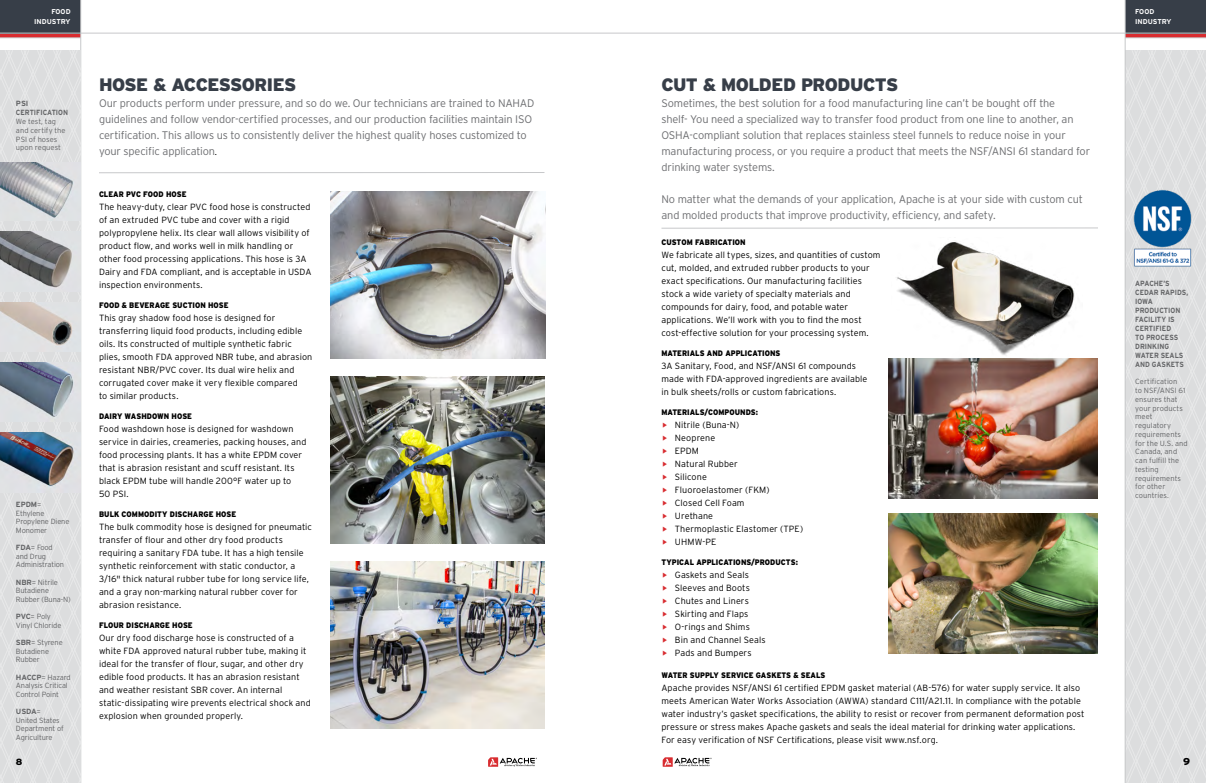
<style>
.page{position:relative;width:1206px;height:783px;background:#fff}
.page>*{position:absolute;margin:0;border:0;box-sizing:border-box;transform-origin:0 0}
.t1{font:900 18px "Interstate";letter-spacing:-.035em;color:#373e48}
.t2{font:300 11px/16px "Interstate";letter-spacing:-.015em;color:#6d6e71}
.t3{font:900 10px "Interstate";color:#000}
.t4{font:300 9px/13px "Interstate";letter-spacing:.01em;color:#000}
.t5{font:900 9px "Interstate";color:#000}
.t6{font:900 8px "Interstate";color:#000;scale:.9 1}
.t7{font:300 7.5px/8.5px "Interstate";letter-spacing:-.015em;color:#636466}
.t8{font:300 7.5px/8.8px "Interstate";letter-spacing:.005em;color:#636466}
.t9{font:700 7.5px/9px "Interstate";color:#636466;scale:.9 1}
.t10{font:700 7.5px/9px "Interstate";color:#636466}
.t11{font:700 7px/9px "Interstate";color:#fff}
.s1{font-weight:700}
.s2{font-size:9px;color:#000}
</style>
<div class="page">
<div style="left:1125px;top:33px;width:81px;height:5px;background:#d82c30"></div>
<svg style="left:1126px;top:50px;width:80px;height:733px;background:#dedfe0"></svg>
<div style="left:1125px;top:0;width:81px;height:33px;background:#373e48"></div>
<hr style="left:1125px;top:0;width:1px;height:783px;background:#c7c8ca">
<hr style="left:603px;top:33px;width:603px;height:1px;background:#c7c8ca">
<hr style="left:1125px;top:38px;width:81px;height:1px;background:#c7c8ca">
<div style="left:0;top:33px;width:81px;height:5px;background:#d82c30"></div>
<div style="left:0;top:0;width:81px;height:33px;background:#373e48"></div>
<hr style="left:80px;top:0;width:1px;height:783px;background:#c7c8ca">
<hr style="left:0;top:33px;width:603px;height:1px;background:#c7c8ca">
<hr style="left:0;top:38px;width:81px;height:1px;background:#c7c8ca">
<svg style="left:0;top:50px;width:81px;height:733px;background:#dedfe0"></svg>
<hr style="left:99px;top:172px;width:445px;height:1px;background:#c7c8ca">
<img style="left:0;top:162px;width:81px;height:59px">
<img style="left:0;top:231px;width:81px;height:60px">
<img style="left:0;top:303px;width:81px;height:48px">
<img style="left:0;top:363px;width:81px;height:59px">
<img style="left:0;top:432px;width:81px;height:60px">
<img style="left:331px;top:561px;width:213px;height:168px">
<img style="left:331px;top:376px;width:214px;height:167px">
<img style="left:331px;top:192px;width:214px;height:166px">
<svg style="left:663px;top:757px;width:49px;height:10px"></svg>
<img style="left:1132px;top:187px;width:61px;height:80px">
<hr style="left:662px;top:228px;width:436px;height:1px;background:#c7c8ca">
<img style="left:888px;top:514px;width:210px;height:140px">
<img style="left:888px;top:358px;width:210px;height:140px">
<img style="left:896px;top:242px;width:179px;height:113px">
<svg style="left:488px;top:757px;width:49px;height:10px"></svg>
<p class="t11" style="left:34px;top:7px;width:38px;text-align:right">FOOD<br>INDUSTRY</p>
<p class="t10" style="left:16px;top:99px;width:54px">PSI<br>CERTIFICATION</p>
<p class="t8" style="left:16px;top:117px;width:51px">We test, tag and certify the<br>PSI of hoses upon request</p>
<p class="t7" style="left:16px;top:500px;width:55px"><span class="s1">EPDM</span>=<br>Ethylene<br>Propylene Diene<br>Monomer</p>
<p class="t7" style="left:16px;top:543px;width:50px"><span class="s1">FDA</span>= Food and Drug<br>Administration</p>
<p class="t7" style="left:16px;top:578px;width:56px"><span class="s1">NBR</span>= Nitrile<br>Butadiene<br>Rubber (Buna-N)</p>
<p class="t7" style="left:16px;top:612px;width:47px"><span class="s1">PVC</span>= Poly<br>Vinyl Chloride</p>
<p class="t7" style="left:16px;top:638px;width:48px"><span class="s1">SBR</span>= Styrene<br>Butadiene<br>Rubber</p>
<p class="t7" style="left:16px;top:673px;width:56px"><span class="s1">HACCP</span>= Hazard<br>Analysis Critical<br>Control Point</p>
<p class="t7" style="left:16px;top:707px;width:49px"><span class="s1">USDA</span>=<br>United States<br>Department of<br>Agriculture</p>
<p class="t5" style="left:16px;top:756px;width:8px">8</p>
<h1 class="t1" style="left:99px;top:74px;width:199px">HOSE &amp; ACCESSORIES</h1>
<p class="t2" style="left:99px;top:95px;width:437px">Our products perform under pressure, and so do we. Our technicians are trained to NAHAD guidelines and follow vendor-certified processes, and our production facilities maintain ISO certification. This allows us to consistently deliver the highest quality hoses customized to your specific application<span class="s2">.</span></p>
<p class="t6" style="left:99px;top:190px;width:99px">CLEAR PVC FOOD HOSE</p>
<p class="t4" style="left:99px;top:201px;width:214px">The heavy-duty, clear PVC food hose is constructed of an extruded PVC tube and cover with a rigid polypropylene helix. Its clear wall allows visibility of product flow, and works well in milk handling or other food processing applications. This hose is 3A Dairy and FDA compliant, and is acceptable in USDA inspection environments.</p>
<p class="t6" style="left:99px;top:301px;width:145px">FOOD &amp; BEVERAGE SUCTION HOSE</p>
<p class="t4" style="left:99px;top:312px;width:215px">This gray shadow food hose is designed for transferring liquid food products, including edible oils. Its constructed of multiple synthetic fabric plies, smooth FDA approved NBR tube, and abrasion resistant NBR/PVC cover. Its dual wire helix and corrugated cover make it very flexible compared<br>to similar products.</p>
<p class="t6" style="left:99px;top:412px;width:105px">DAIRY WASHDOWN HOSE</p>
<p class="t4" style="left:99px;top:423px;width:209px">Food washdown hose is designed for washdown service in dairies, creameries, packing houses, and food processing plants. It has a white EPDM cover that is abrasion resistant and scuff resistant. Its black EPDM tube will handle 200°F water up to<br>50 PSI.</p>
<p class="t6" style="left:99px;top:510px;width:154px">BULK COMMODITY DISCHARGE HOSE</p>
<p class="t4" style="left:99px;top:521px;width:215px">The bulk commodity hose is designed for pneumatic transfer of flour and other dry food products requiring a sanitary FDA tube. It has a high tensile synthetic reinforcement with static conductor, a 3/16" thick natural rubber tube for long service life, and a gray non-marking natural rubber cover for abrasion resistance.</p>
<p class="t6" style="left:99px;top:621px;width:106px">FLOUR DISCHARGE HOSE</p>
<p class="t4" style="left:99px;top:632px;width:213px">Our dry food discharge hose is constructed of a white FDA approved natural rubber tube, making it ideal for the transfer of flour, sugar, and other dry edible food products. It has an abrasion resistant and weather resistant SBR cover. An internal static-dissipating wire prevents electrical shock and explosion when grounded properly.</p>
<h1 class="t1" style="left:662px;top:74px;width:238px">CUT &amp; MOLDED PRODUCTS</h1>
<p class="t2" style="left:662px;top:95px;width:430px">Sometimes, the best solution for a food manufacturing line can’t be bought off the<br>shelf- You need a specialized way to transfer food product from one line to another, an OSHA-compliant solution that replaces stainless steel funnels to reduce noise in your manufacturing process, or you require a product that meets the NSF/ANSI 61 standard for drinking water systems.</p>
<p class="t2" style="left:662px;top:191px;width:423px">No matter what the demands of your application, Apache is at your side with custom cut and molded products that improve productivity, efficiency, and safety.</p>
<p class="t6" style="left:662px;top:238px;width:95px">CUSTOM FABRICATION</p>
<p class="t4" style="left:662px;top:249px;width:221px">We fabricate all types, sizes, and quantities of custom cut, molded, and extruded rubber products to your exact specifications. Our manufacturing facilities stock a wide variety of specialty materials and compounds for dairy, food, and potable water applications. We’ll work with you to find the most cost-effective solution for your processing system.</p>
<p class="t6" style="left:662px;top:349px;width:134px">MATERIALS AND APPLICATIONS</p>
<p class="t4" style="left:662px;top:360px;width:207px">3A Sanitary, Food, and NSF/ANSI 61 compounds made with FDA-approved ingredients are available in bulk sheets/rolls or custom fabrications.</p>
<p class="t6" style="left:662px;top:408px;width:109px">MATERIALS/COMPOUNDS:</p>
<p class="t4" style="left:675px;top:419px;width:130px">Nitrile (Buna-N)<br>Neoprene<br>EPDM<br>Natural Rubber<br>Silicone<br>Fluoroelastomer (FKM)<br>Closed Cell Foam<br>Urethane<br>Thermoplastic Elastomer (TPE)<br>UHMW-PE</p>
<p class="t6" style="left:662px;top:558px;width:153px">TYPICAL APPLICATIONS/PRODUCTS:</p>
<p class="t4" style="left:675px;top:569px;width:92px">Gaskets and Seals<br>Sleeves and Boots<br>Chutes and Liners<br>Skirting and Flaps<br>O-rings and Shims<br>Bin and Channel Seals<br>Pads and Bumpers</p>
<p class="t6" style="left:662px;top:671px;width:184px">WATER SUPPLY SERVICE GASKETS &amp; SEALS</p>
<p class="t4" style="left:662px;top:682px;width:425px">Apache provides NSF/ANSI 61 certified EPDM gasket material (AB-576) for water supply service. It also meets American Water Works Association (AWWA) standard C111/A21.11. In compliance with the potable water industry’s gasket specifications, the ability to resist or recover from permanent deformation post pressure or stress makes Apache gaskets and seals the ideal material for drinking water applications.<br>For easy verification of NSF Certifications, please visit www.nsf.org.</p>
<p class="t11" style="left:1135px;top:7px;width:38px">FOOD<br>INDUSTRY</p>
<p class="t9" style="left:1135px;top:278px;width:60px">APACHE’S<br>CEDAR RAPIDS,<br>IOWA<br>PRODUCTION<br>FACILITY IS<br>CERTIFIED<br>TO PROCESS<br>DRINKING<br>WATER SEALS<br>AND GASKETS</p>
<p class="t8" style="left:1135px;top:377px;width:54px">Certification<br>to NSF/ANSI 61 ensures that your products meet regulatory requirements for the U.S. and<br>Canada, and can fulfill the testing requirements for other countries.</p>
<p class="t3" style="left:1183px;top:755px;width:8px">9</p>
</div>
